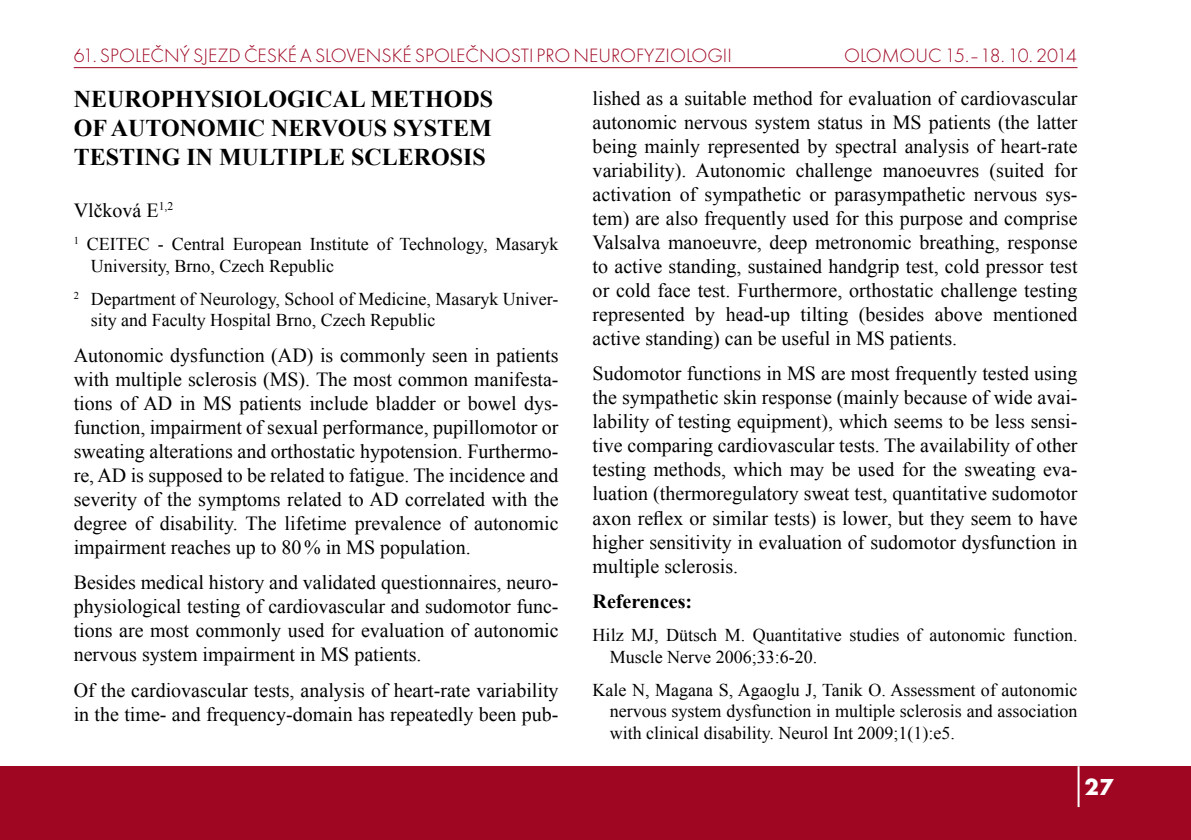
<style>
.page{position:relative;width:1191px;height:840px;background:#fff}
.page>*{position:absolute;margin:0;border:0;box-sizing:border-box;transform-origin:0 0}
.t1{font:700 24px/28.8px "Times New Roman";color:#000;text-align:justify}
.t2{font:700 24px "Futura TOT";color:#fff}
.t3{font:20px/24px "Times New Roman";color:#000;text-align:justify}
.t4{font:20px "Futura TOT Ligh";color:#9e0621}
.t5{font:20px "Futura TOT Ligh";letter-spacing:-.02em;color:#9e0621}
.t6{font:700 20px "Times New Roman";color:#000}
.t7{font:18px/21.6px "Times New Roman";color:#000}
</style>
<div class="page">
<div style="left:0;top:765px;width:1191px;height:74px;background:#9e0621"></div>
<hr style="left:74px;top:67px;width:1003px;height:1px;background:#9e0621">
<hr style="left:1077px;top:765px;width:2px;height:41px;background:#fff">
<p class="t4" style="left:74px;top:44px;width:659px">61. SPOLEČNÝ SJEZD ČESKÉ A SLOVENSKÉ SPOLEČNOSTI PRO NEUROFYZIOLOGII</p>
<p class="t5" style="left:844px;top:44px;width:234px">OLOMOUC 15.–18. 10. 2014</p>
<p class="t1" style="left:74px;top:84px;width:421px">NEUROPHYSIOLOGICAL METHODS OF AUTONOMIC NERVOUS SYSTEM TESTING IN MULTIPLE SCLEROSIS</p>
<p class="t3" style="left:74px;top:198px;width:101px">Vlčková E<sup>1,2</sup></p>
<p class="t7" style="left:91px;top:233px;width:469px;text-indent:-17px"><sup>1</sup> CEITEC - Central European Institute of Technology, Masaryk<br>University, Brno, Czech Republic</p>
<p class="t7" style="left:91px;top:287px;width:469px;text-indent:-17px"><sup>2</sup> Department of Neurology, School of Medicine, Masaryk Univer&shy;sity and Faculty Hospital Brno, Czech Republic</p>
<p class="t3" style="left:74px;top:342px;width:486px">Autonomic dysfunction (AD) is commonly seen in patients with multiple sclerosis (MS). The most common manifesta&shy;tions of AD in MS patients include bladder or bowel dys&shy;function, impairment of sexual performance, pupillomotor or sweating alterations and orthostatic hypotension. Furthermo&shy;re, AD is supposed to be related to fatigue. The incidence and severity of the symptoms related to AD correlated with the degree of disability. The lifetime prevalence of autonomic impairment reaches up to 80% in MS population.</p>
<p class="t3" style="left:74px;top:570px;width:486px">Besides medical history and validated questionnaires, neuro&shy;physiological testing of cardiovascular and sudomotor func&shy;tions are most commonly used for evaluation of autonomic nervous system impairment in MS patients.</p>
<p class="t3" style="left:74px;top:677px;width:486px">Of the cardiovascular tests, analysis of heart-rate variability in the time- and frequency-domain has repeatedly been pub-</p>
<p class="t3" style="left:592px;top:86px;width:486px">lished as a suitable method for evaluation of cardiovascular autonomic nervous system status in MS patients (the latter being mainly represented by spectral analysis of heart-rate variability). Autonomic challenge manoeuvres (suited for activation of sympathetic or parasympathetic nervous sys&shy;tem) are also frequently used for this purpose and comprise Valsalva manoeuvre, deep metronomic breathing, response to active standing, sustained handgrip test, cold pressor test or cold face test. Furthermore, orthostatic challenge testing represented by head-up tilting (besides above mentioned active standing) can be useful in MS patients.</p>
<p class="t3" style="left:592px;top:361px;width:486px">Sudomotor functions in MS are most frequently tested using the sympathetic skin response (mainly because of wide avai&shy;lability of testing equipment), which seems to be less sensi&shy;tive comparing cardiovascular tests. The availability of other testing methods, which may be used for the sweating eva&shy;luation (thermoregulatory sweat test, quantitative sudomotor axon reflex or similar tests) is lower, but they seem to have higher sensitivity in evaluation of sudomotor dysfunction in multiple sclerosis.</p>
<p class="t6" style="left:592px;top:587px;width:101px">References:</p>
<p class="t7" style="left:609px;top:623px;width:469px;text-indent:-17px">Hilz MJ, Dütsch M. Quantitative studies of autonomic function.<br>Muscle Nerve 2006;33:6-20.</p>
<p class="t7" style="left:609px;top:678px;width:469px;text-align:justify;text-indent:-17px">Kale N, Magana S, Agaoglu J, Tanik O. Assessment of autonomic nervous system dysfunction in multiple sclerosis and association with clinical disability. Neurol Int 2009;1(1):e5.</p>
<p class="t2" style="left:1084px;top:771px;width:30px">27</p>
</div>
